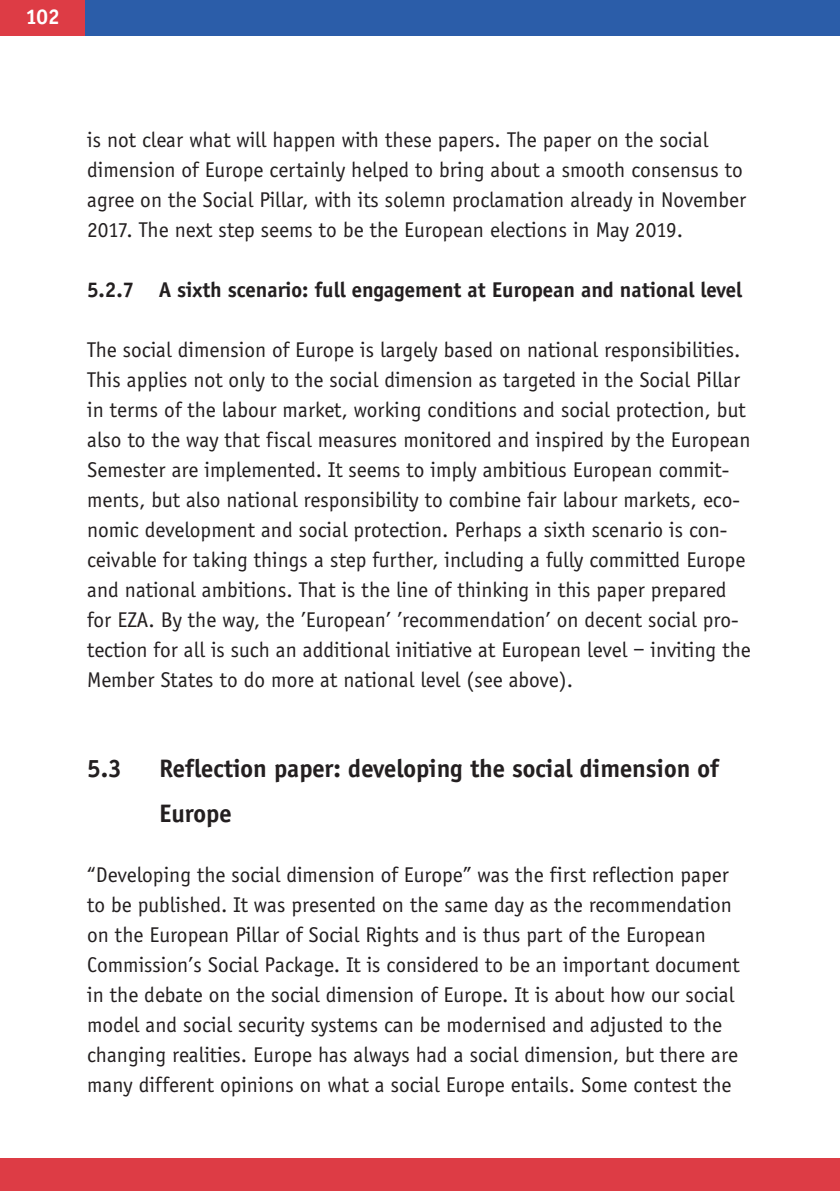
<style>
.page{position:relative;width:840px;height:1191px;background:#fff}
.page>*{position:absolute;margin:0;border:0;box-sizing:border-box;transform-origin:0 0}
.t1{font:700 26px/45px "Officina Sans";color:#231f20}
.t2{font:22px/30px "Officina Sans";color:#231f20}
.t3{font:700 22px "Officina Sans";color:#231f20}
.t4{font:700 22px "Officina Sans";color:#fff}
</style>
<div class="page">
<div style="left:0;top:1158px;width:839px;height:33px;background:#dd3c45"></div>
<div style="left:76px;top:0;width:763px;height:36px;background:#2b5da9"></div>
<div style="left:0;top:0;width:84px;height:36px;background:#dd3c45"></div>
<p class="t4" style="left:26px;top:4px;width:35px">102</p>
<p class="t2" style="left:87px;top:124px;width:660px">is not clear what will happen with these papers. The paper on the social dimension of Europe certainly helped to bring about a smooth consensus to agree on the Social Pillar, with its solemn proclamation already in November 2017. The next step seems to be the European elections in May 2019.</p>
<p class="t3" style="left:87px;top:276px;width:656px">5.2.7 A sixth scenario: full engagement at European and national level</p>
<p class="t2" style="left:87px;top:334px;width:664px">The social dimension of Europe is largely based on national responsibilities.<br>This applies not only to the social dimension as targeted in the Social Pillar in terms of the labour market, working conditions and social protection, but also to the way that fiscal measures monitored and inspired by the European Semester are implemented. It seems to imply ambitious European commit&shy;ments, but also national responsibility to combine fair labour markets, eco&shy;nomic development and social protection. Perhaps a sixth scenario is con&shy;ceivable for taking things a step further, including a fully committed Europe and national ambitions. That is the line of thinking in this paper prepared for EZA. By the way, the ’European’ ’recommendation’ on decent social pro&shy;tection for all is such an additional initiative at European level – inviting the Member States to do more at national level (see above).</p>
<p class="t1" style="left:87px;top:745px;width:36px">5.3</p>
<p class="t1" style="left:159px;top:745px;width:561px">Reflection paper: developing the social dimension of<br>Europe</p>
<p class="t2" style="left:87px;top:859px;width:653px">“Developing the social dimension of Europe” was the first reflection paper to be published. It was presented on the same day as the recommendation on the European Pillar of Social Rights and is thus part of the European Commission’s Social Package. It is considered to be an important document in the debate on the social dimension of Europe. It is about how our social model and social security systems can be modernised and adjusted to the changing realities. Europe has always had a social dimension, but there are many different opinions on what a social Europe entails. Some contest the</p>
</div>
